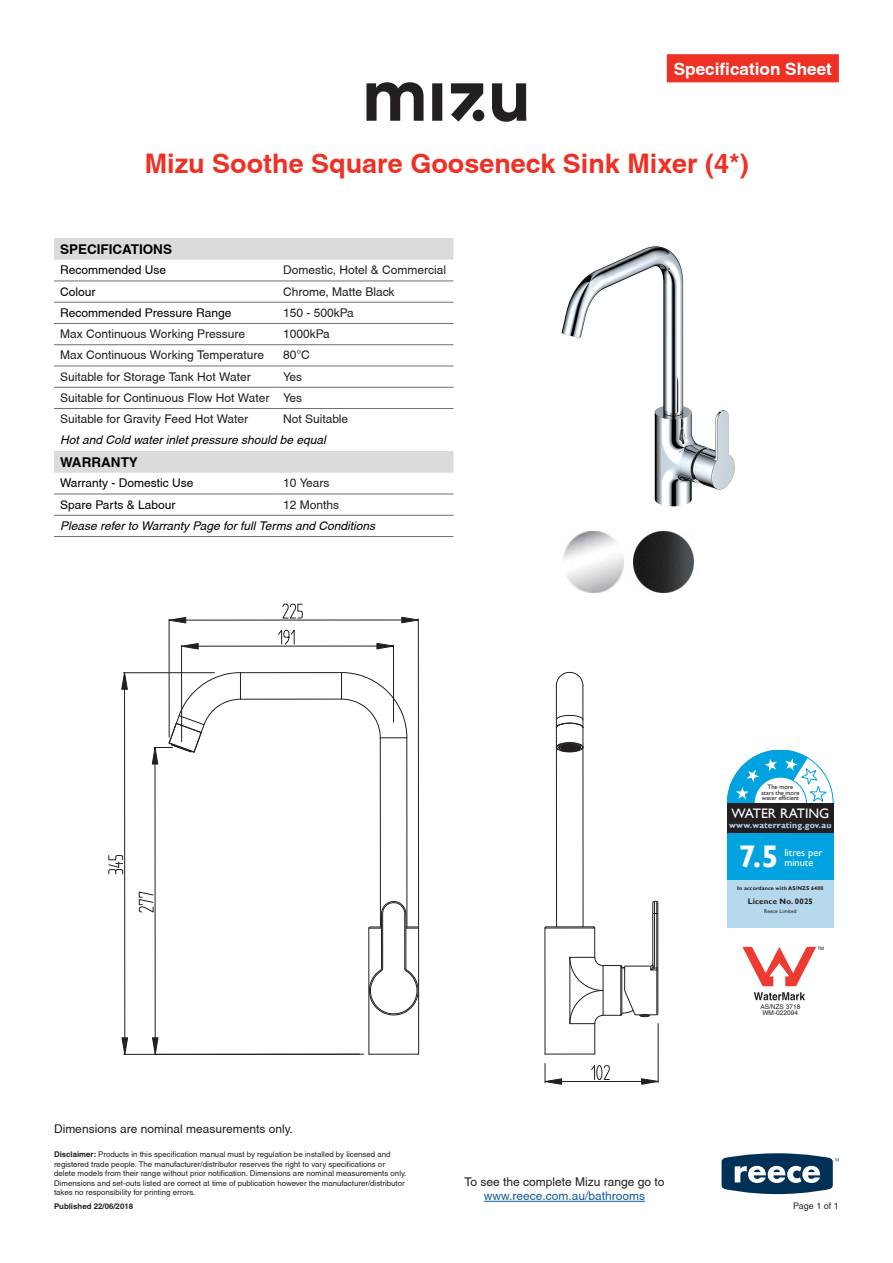
<style>
.page{position:relative;width:893px;height:1263px;background:#fff}
.page>*{position:absolute;margin:0;border:0;box-sizing:border-box;transform-origin:0 0}
.t1{font:700 31.2px "Gill Sans";color:#fff}
.Heading_1{font:700 27px "Helvetica";color:#ee3124}
.t2{font:700 17.1px "Helvetica";color:#fff}
.t3{font:13.8px "Gill Sans";letter-spacing:-.01em;color:#fff}
.t4{font:700 13.5px "Helvetica";color:#000}
.t5{font:12px/14.4px "Helvetica";color:#231f20;text-align:center}
.t6{font:italic 12px "Helvetica";color:#000}
.t7{font:12px "Helvetica";color:#000}
.t8{font:10.35px/10.4px "Gill Sans";color:#fff}
.t9{font:9px "Helvetica";color:#231f20}
.t10{font:700 8.7px "Gill Sans";letter-spacing:.02em;color:#b6d8ec}
.t11{font:700 7.95px "Gill Sans";letter-spacing:.02em;color:#231f20}
.t12{font:7.8px/9.4px "Helvetica";color:#231f20}
.t13{font:700 7.8px "Helvetica";color:#231f20}
.t14{font:6.45px/5.4px "Gill Sans";letter-spacing:-.01em;color:#231f20;text-align:center}
.t15{font:6.45px "Helvetica";color:#231f20}
.t16{font:700 5.4px "Gill Sans";letter-spacing:.02em;color:#231f20}
.t17{font:5.4px "Gill Sans";letter-spacing:.02em;color:#231f20}
.t18{font:4.65px "Helvetica";color:#231f20}
.s1{font-weight:700}
.s2{color:#175d9e}
</style>
<div class="page">
<svg style="left:722px;top:1153px;width:117px;height:41px"></svg>
<div style="left:667px;top:54px;width:172px;height:28px;background:#ee3124"></div>
<svg style="left:556px;top:672px;width:27px;height:14px"></svg>
<hr style="left:240px;top:672px;width:101px;height:1px;background:#231f20">
<hr style="left:240px;top:699px;width:102px;height:1px;background:#231f20">
<hr style="left:418px;top:928px;width:1px;height:126px;background:#231f20">
<hr style="left:406px;top:738px;width:1px;height:189px;background:#231f20">
<hr style="left:380px;top:738px;width:1px;height:189px;background:#231f20">
<hr style="left:369px;top:928px;width:1px;height:126px;background:#231f20">
<svg style="left:341px;top:672px;width:66px;height:66px"></svg>
<hr style="left:369px;top:1054px;width:50px;height:1px;background:#231f20">
<hr style="left:583px;top:686px;width:1px;height:42px;background:#231f20">
<hr style="left:583px;top:747px;width:1px;height:180px;background:#231f20">
<hr style="left:556px;top:686px;width:1px;height:42px;background:#231f20">
<hr style="left:556px;top:747px;width:1px;height:180px;background:#231f20">
<svg style="left:555px;top:715px;width:29px;height:37px"></svg>
<hr style="left:545px;top:1054px;width:50px;height:1px;background:#231f20">
<hr style="left:658px;top:1023px;width:1px;height:59px;background:#231f20">
<hr style="left:562px;top:1081px;width:80px;height:1px;background:#231f20">
<svg style="left:544px;top:1063px;width:18px;height:22px"></svg>
<svg style="left:641px;top:1078px;width:18px;height:7px"></svg>
<svg style="left:591px;top:1065px;width:19px;height:15px"></svg>
<hr style="left:154px;top:1054px;width:210px;height:1px;background:#231f20">
<hr style="left:155px;top:764px;width:1px;height:274px;background:#231f20">
<svg style="left:152px;top:672px;width:89px;height:93px"></svg>
<svg style="left:152px;top:1037px;width:7px;height:17px"></svg>
<svg style="left:139px;top:891px;width:15px;height:22px"></svg>
<hr style="left:181px;top:645px;width:1px;height:97px;background:#231f20">
<hr style="left:393px;top:645px;width:1px;height:77px;background:#231f20">
<hr style="left:198px;top:646px;width:179px;height:1px;background:#231f20">
<svg style="left:181px;top:643px;width:18px;height:7px"></svg>
<svg style="left:376px;top:643px;width:18px;height:6px"></svg>
<svg style="left:278px;top:629px;width:17px;height:16px"></svg>
<hr style="left:123px;top:672px;width:91px;height:1px;background:#231f20">
<hr style="left:124px;top:1054px;width:235px;height:1px;background:#231f20">
<hr style="left:124px;top:689px;width:1px;height:349px;background:#231f20">
<svg style="left:121px;top:672px;width:7px;height:18px"></svg>
<svg style="left:121px;top:1037px;width:7px;height:18px"></svg>
<svg style="left:108px;top:855px;width:15px;height:19px"></svg>
<hr style="left:418px;top:619px;width:1px;height:309px;background:#231f20">
<hr style="left:169px;top:619px;width:1px;height:118px;background:#231f20">
<hr style="left:186px;top:620px;width:216px;height:1px;background:#231f20">
<svg style="left:401px;top:617px;width:18px;height:6px"></svg>
<svg style="left:168px;top:617px;width:18px;height:7px"></svg>
<svg style="left:282px;top:604px;width:21px;height:15px"></svg>
<hr style="left:652px;top:903px;width:1px;height:63px;background:#231f20">
<hr style="left:654px;top:901px;width:1px;height:65px;background:#231f20">
<hr style="left:656px;top:901px;width:1px;height:114px;background:#231f20">
<hr style="left:657px;top:902px;width:1px;height:111px;background:#231f20">
<hr style="left:381px;top:914px;width:1px;height:54px;background:#231f20">
<hr style="left:382px;top:914px;width:1px;height:54px;background:#231f20">
<hr style="left:404px;top:914px;width:1px;height:55px;background:#231f20">
<hr style="left:406px;top:914px;width:1px;height:55px;background:#231f20">
<svg style="left:652px;top:900px;width:6px;height:4px"></svg>
<svg style="left:369px;top:968px;width:50px;height:47px"></svg>
<svg style="left:381px;top:901px;width:25px;height:13px"></svg>
<svg style="left:544px;top:926px;width:114px;height:128px"></svg>
<svg style="left:368px;top:926px;width:13px;height:3px"></svg>
<svg style="left:406px;top:926px;width:12px;height:3px"></svg>
<hr style="left:484px;top:1201px;width:161px;height:1px;background:#175d9e">
<svg style="left:742px;top:947px;width:74px;height:39px"></svg>
<svg style="left:754px;top:992px;width:51px;height:8px"></svg>
<div style="left:727px;top:833px;width:106px;height:47px;background:#00a2df"></div>
<div style="left:727px;top:880px;width:106px;height:47px;background:#b6d8ec"></div>
<div style="left:727px;top:803px;width:106px;height:30px;background:#231f20"></div>
<svg style="left:727px;top:750px;width:106px;height:53px"></svg>
<img style="left:561px;top:246px;width:174px;height:261px">
<svg style="left:366px;top:82px;width:160px;height:40px"></svg>
<svg style="left:54px;top:238px;width:399px;height:235px"></svg>
<hr style="left:54px;top:281px;width:223px;height:1px;background:#6d6f73">
<hr style="left:277px;top:281px;width:176px;height:1px;background:#6d6f73">
<hr style="left:54px;top:302px;width:223px;height:1px;background:#6d6f73">
<hr style="left:277px;top:302px;width:176px;height:1px;background:#6d6f73">
<hr style="left:54px;top:323px;width:223px;height:1px;background:#6d6f73">
<hr style="left:277px;top:323px;width:176px;height:1px;background:#6d6f73">
<hr style="left:54px;top:344px;width:223px;height:1px;background:#6d6f73">
<hr style="left:277px;top:344px;width:176px;height:1px;background:#6d6f73">
<hr style="left:54px;top:366px;width:223px;height:1px;background:#6d6f73">
<hr style="left:277px;top:366px;width:176px;height:1px;background:#6d6f73">
<hr style="left:54px;top:387px;width:223px;height:1px;background:#6d6f73">
<hr style="left:277px;top:387px;width:176px;height:1px;background:#6d6f73">
<hr style="left:54px;top:408px;width:223px;height:1px;background:#6d6f73">
<hr style="left:277px;top:408px;width:176px;height:1px;background:#6d6f73">
<hr style="left:54px;top:494px;width:223px;height:1px;background:#6d6f73">
<hr style="left:277px;top:494px;width:176px;height:1px;background:#6d6f73">
<hr style="left:54px;top:515px;width:223px;height:1px;background:#6d6f73">
<hr style="left:277px;top:515px;width:176px;height:1px;background:#6d6f73">
<hr style="left:54px;top:536px;width:223px;height:1px;background:#6d6f73">
<hr style="left:277px;top:536px;width:176px;height:1px;background:#6d6f73">
<img style="left:564px;top:531px;width:130px;height:61px">
<h3 class="t2" style="left:674px;top:59px;width:160px">Specification Sheet</h3>
<p class="Heading_1" style="left:145px;top:147px;width:605px">Mizu Soothe Square Gooseneck Sink Mixer (4*)</p>
<p class="t4" style="left:60px;top:241px;width:114px">SPECIFICATIONS</p>
<p class="t7" style="left:60px;top:263px;width:108px">Recommended Use</p>
<p class="t5" style="left:283px;top:263px;width:165px">Domestic, Hotel &amp; Commercial</p>
<p class="t7" style="left:60px;top:284px;width:37px">Colour</p>
<p class="t5" style="left:283px;top:284px;width:113px">Chrome, Matte Black</p>
<p class="t7" style="left:60px;top:306px;width:173px">Recommended Pressure Range</p>
<p class="t5" style="left:283px;top:305px;width:72px">150 - 500kPa</p>
<p class="t5" style="left:60px;top:327px;width:187px">Max Continuous Working Pressure</p>
<p class="t5" style="left:283px;top:327px;width:48px">1000kPa</p>
<p class="t5" style="left:60px;top:348px;width:206px">Max Continuous Working Temperature</p>
<p class="t5" style="left:283px;top:348px;width:28px">80°C</p>
<p class="t5" style="left:60px;top:369px;width:192px">Suitable for Storage Tank Hot Water</p>
<p class="t5" style="left:283px;top:369px;width:20px">Yes</p>
<p class="t5" style="left:60px;top:390px;width:211px">Suitable for Continuous Flow Hot Water</p>
<p class="t5" style="left:283px;top:390px;width:20px">Yes</p>
<p class="t5" style="left:60px;top:412px;width:190px">Suitable for Gravity Feed Hot Water</p>
<p class="t5" style="left:283px;top:412px;width:67px">Not Suitable</p>
<p class="t6" style="left:60px;top:433px;width:267px">Hot and Cold water inlet pressure should be equal</p>
<p class="t4" style="left:60px;top:454px;width:79px">WARRANTY</p>
<p class="t7" style="left:60px;top:476px;width:135px">Warranty - Domestic Use</p>
<p class="t5" style="left:283px;top:476px;width:48px">10 Years</p>
<p class="t7" style="left:60px;top:497px;width:117px">Spare Parts &amp; Labour</p>
<p class="t5" style="left:283px;top:497px;width:58px">12 Months</p>
<p class="t6" style="left:60px;top:519px;width:317px">Please refer to Warranty Page for full Terms and Conditions</p>
<h3 class="t5" style="left:54px;top:1122px;width:240px">Dimensions are nominal measurements only.</h3>
<p class="t12" style="left:54px;top:1150px;width:354px"><span class="s1">Disclaimer:</span> Products in this specification manual must by regulation be installed by licensed and registered trade people. The manufacturer/distributor reserves the right to vary specifications or delete models from their range without prior notification. Dimensions are nominal measurements only.<br>Dimensions and set-outs listed are correct at time of publication however the manufacturer/distributor takes no responsibility for printing errors.</p>
<p class="t13" style="left:54px;top:1201px;width:81px">Published 22/06/2018</p>
<p class="t5" style="left:465px;top:1174px;width:201px">To see the complete Mizu range go to <span class="s2">www.reece.com.au/bathrooms</span></p>
<p class="t14" style="left:761px;top:784px;width:40px">The more stars the more water efficient</p>
<p class="t3" style="left:731px;top:805px;width:100px">WATER RATING</p>
<p class="t10" style="left:729px;top:819px;width:104px">www.waterrating.gov.au</p>
<p class="t1" style="left:738px;top:837px;width:42px">7.5</p>
<p class="t8" style="left:784px;top:847px;width:40px">litres per minute</p>
<p class="t16" style="left:737px;top:884px;width:88px">In accordance with AS/NZS 6400</p>
<p class="t11" style="left:748px;top:896px;width:67px">Licence No. 0025</p>
<p class="t17" style="left:764px;top:908px;width:34px">Reece Limited</p>
<p class="t18" style="left:817px;top:946px;width:8px">TM</p>
<p class="t15" style="left:760px;top:1002px;width:41px">AS/NZS 3718</p>
<p class="t15" style="left:762px;top:1009px;width:37px">WM-022094</p>
<p class="t9" style="left:793px;top:1200px;width:47px">Page 1 of 1</p>
</div>
